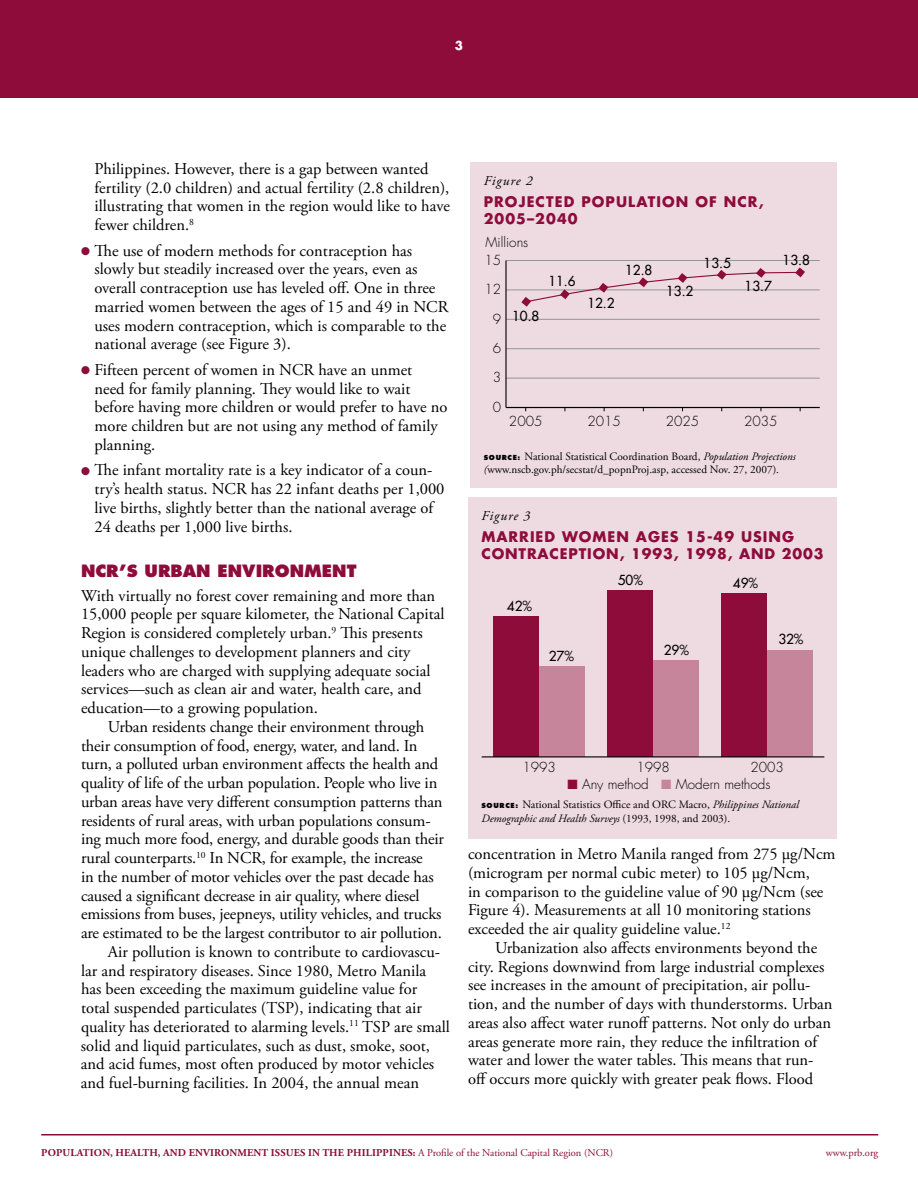
<style>
.page{position:relative;width:918px;height:1188px;background:#fff}
.page>*{position:absolute;margin:0;border:0;box-sizing:border-box;transform-origin:0 0}
.t1{font:16.5px/18.8px "Adobe Garamond Pro";color:#000}
.t2{font:800 16.5px "Futura Std";color:#8e0c3a}
.t3{font:700 14.25px/16.5px "Futura Std";letter-spacing:.07em;color:#8e0c3a}
.t4{font:300 13.5px "Futura Std";color:#000}
.t5{font:500 13.5px "Futura Std";color:#000}
.t6{font:italic 13.5px "Adobe Garamond Pro";letter-spacing:.075em;color:#000}
.t7{font:700 12px "Futura Std";color:#fff}
.t8{font:11.25px/13.5px "Adobe Garamond Pro";color:#000}
.t9{font:700 10.5px "Adobe Garamond Pro";letter-spacing:.015em;color:#8e0c3a}
.t10{font:10.5px "Adobe Garamond Pro";color:#8e0c3a}
.s1{color:#8e0c3a}
.s2{font-family:"Futura Std";font-weight:800;font-size:6.75px}
.s3{font-style:italic}
.s4{color:#c7859c}
.s5{font-weight:400}
</style>
<div class="page">
<div style="left:0;top:0;width:918px;height:98px;background:#8e0c3a"></div>
<hr style="left:41px;top:1134px;width:837px;height:2px;background:#8e0c3a">
<div style="left:470px;top:162px;width:367px;height:325px;background:#eedbe1"></div>
<div style="left:468px;top:497px;width:369px;height:341px;background:#eedbe1"></div>
<hr style="left:506px;top:407px;width:314px;height:1px;background:#000">
<hr style="left:506px;top:378px;width:314px;height:1px;background:#939598">
<hr style="left:506px;top:348px;width:314px;height:1px;background:#939598">
<hr style="left:506px;top:319px;width:314px;height:1px;background:#939598">
<hr style="left:506px;top:290px;width:314px;height:1px;background:#939598">
<hr style="left:506px;top:260px;width:314px;height:1px;background:#939598">
<hr style="left:505px;top:261px;width:2px;height:147px;background:#000">
<svg style="left:521px;top:267px;width:284px;height:40px"></svg>
<div style="left:539px;top:667px;width:46px;height:90px;background:#c7859c"></div>
<div style="left:653px;top:660px;width:46px;height:97px;background:#c7859c"></div>
<div style="left:767px;top:650px;width:46px;height:107px;background:#c7859c"></div>
<div style="left:494px;top:617px;width:45px;height:140px;background:#8e0c3a"></div>
<div style="left:608px;top:590px;width:45px;height:167px;background:#8e0c3a"></div>
<div style="left:722px;top:593px;width:45px;height:164px;background:#8e0c3a"></div>
<hr style="left:482px;top:756px;width:342px;height:1px;background:#000">
<p class="t7" style="left:455px;top:38px;width:10px">3</p>
<p class="t1" style="left:94px;top:160px;width:357px">Philippines. However, there is a gap between wanted fertility (2.0 children) and actual fertility (2.8 children), illustrating that women in the region would like to have fewer children.<sup>8</sup></p>
<p class="t1" style="left:94px;top:242px;width:355px;text-indent:-14px"><span class="s1">●</span> The use of modern methods for contraception has slowly but steadily increased over the years, even as overall contraception use has leveled off. One in three married women between the ages of 15 and 49 in NCR uses modern contraception, which is comparable to the national average (see Figure 3).</p>
<p class="t1" style="left:94px;top:361px;width:355px;text-indent:-14px"><span class="s1">●</span> Fifteen percent of women in NCR have an unmet<br>need for family planning. They would like to wait before having more children or would prefer to have no more children but are not using any method of family planning.</p>
<p class="t1" style="left:94px;top:461px;width:352px;text-indent:-14px"><span class="s1">●</span> The infant mortality rate is a key indicator of a coun&shy;try’s health status. NCR has 22 infant deaths per 1,000 live births, slightly better than the national average of 24 deaths per 1,000 live births.</p>
<p class="t2" style="left:81px;top:561px;width:277px">NCR’S URBAN ENVIRONMENT</p>
<p class="t1" style="left:81px;top:587px;width:365px">With virtually no forest cover remaining and more than 15,000 people per square kilometer, the National Capital Region is considered completely urban.<sup>9</sup> This presents unique challenges to development planners and city leaders who are charged with supplying adequate social services—such as clean air and water, health care, and education—to a growing population.</p>
<p class="t1" style="left:108px;top:718px;width:318px">Urban residents change their environment through</p>
<p class="t1" style="left:81px;top:737px;width:338px">their consumption of food, energy, water, and land. In</p>
<p class="t1" style="left:81px;top:755px;width:359px">turn, a polluted urban environment affects the health and</p>
<p class="t1" style="left:81px;top:774px;width:358px">quality of life of the urban population. People who live in</p>
<p class="t1" style="left:81px;top:793px;width:363px">urban areas have very different consumption patterns than</p>
<p class="t1" style="left:81px;top:812px;width:351px">residents of rural areas, with urban populations consum-</p>
<p class="t1" style="left:81px;top:830px;width:364px">ing much more food, energy, and durable goods than their</p>
<p class="t1" style="left:81px;top:849px;width:343px">rural counterparts.<sup>10</sup> In NCR, for example, the increase</p>
<p class="t1" style="left:81px;top:868px;width:354px">in the number of motor vehicles over the past decade has</p>
<p class="t1" style="left:81px;top:887px;width:340px">caused a significant decrease in air quality, where diesel</p>
<p class="t1" style="left:81px;top:905px;width:362px">emissions from buses, jeepneys, utility vehicles, and trucks</p>
<p class="t1" style="left:81px;top:924px;width:362px">are estimated to be the largest contributor to air pollution.</p>
<p class="t1" style="left:108px;top:943px;width:334px">Air pollution is known to contribute to cardiovascu-</p>
<p class="t1" style="left:81px;top:962px;width:347px">lar and respiratory diseases. Since 1980, Metro Manila</p>
<p class="t1" style="left:81px;top:980px;width:338px">has been exceeding the maximum guideline value for</p>
<p class="t1" style="left:81px;top:999px;width:342px">total suspended particulates (TSP), indicating that air</p>
<p class="t1" style="left:81px;top:1018px;width:370px">quality has deteriorated to alarming levels.<sup>11</sup> TSP are small</p>
<p class="t1" style="left:81px;top:1037px;width:350px">solid and liquid particulates, such as dust, smoke, soot,</p>
<p class="t1" style="left:81px;top:1055px;width:355px">and acid fumes, most often produced by motor vehicles</p>
<p class="t1" style="left:81px;top:1074px;width:340px">and fuel-burning facilities. In 2004, the annual mean</p>
<p class="t6" style="left:484px;top:173px;width:50px">Figure 2</p>
<p class="t3" style="left:484px;top:193px;width:281px">PROJECTED POPULATION OF NCR,<br>2005–2040</p>
<p class="t4" style="left:485px;top:234px;width:44px">Millions</p>
<p class="t4" style="left:484px;top:252px;width:18px">15</p>
<p class="t4" style="left:484px;top:281px;width:18px">12</p>
<p class="t4" style="left:493px;top:311px;width:10px">9</p>
<p class="t4" style="left:493px;top:340px;width:10px">6</p>
<p class="t4" style="left:493px;top:369px;width:10px">3</p>
<p class="t4" style="left:493px;top:399px;width:10px">0</p>
<p class="t5" style="left:512px;top:307px;width:29px">10.8</p>
<p class="t5" style="left:548px;top:273px;width:29px">11.6</p>
<p class="t5" style="left:587px;top:295px;width:29px">12.2</p>
<p class="t5" style="left:625px;top:261px;width:29px">12.8</p>
<p class="t5" style="left:666px;top:282px;width:29px">13.2</p>
<p class="t5" style="left:704px;top:254px;width:29px">13.5</p>
<p class="t5" style="left:745px;top:278px;width:29px">13.7</p>
<p class="t5" style="left:783px;top:252px;width:29px">13.8</p>
<p class="t4" style="left:509px;top:413px;width:35px">2005</p>
<p class="t4" style="left:587px;top:413px;width:35px">2015</p>
<p class="t4" style="left:666px;top:413px;width:35px">2025</p>
<p class="t4" style="left:744px;top:413px;width:35px">2035</p>
<p class="t8" style="left:484px;top:450px;width:313px"><span class="s2">SOURCE:</span> National Statistical Coordination Board, <span class="s3">Population Projections (</span>www.nscb.gov.ph/secstat/d_popnProj.asp, accessed Nov. 27, 2007).</p>
<p class="t6" style="left:482px;top:508px;width:50px">Figure 3</p>
<p class="t3" style="left:482px;top:528px;width:37px">MARRIE</p>
<p class="t3" style="left:482px;top:528px;width:314px;text-indent:63px">D WOME N AGES 15-49 USING<br>CONTRACEP</p>
<p class="t3" style="left:579px;top:545px;width:246px">TION, 1993, 1998, AND 2003</p>
<p class="t5" style="left:507px;top:598px;width:27px">42%</p>
<p class="t5" style="left:549px;top:648px;width:27px">27%</p>
<p class="t5" style="left:618px;top:572px;width:27px">50%</p>
<p class="t5" style="left:733px;top:574px;width:27px">49%</p>
<p class="t5" style="left:664px;top:641px;width:27px">29%</p>
<p class="t5" style="left:778px;top:631px;width:27px">32%</p>
<p class="t4" style="left:522px;top:759px;width:35px">1993</p>
<p class="t4" style="left:637px;top:759px;width:35px">1998</p>
<p class="t4" style="left:751px;top:759px;width:35px">2003</p>
<p class="t4" style="left:568px;top:776px;width:204px"><span class="s1">■</span> Any method <span class="s4">■</span> Modern methods</p>
<p class="t8" style="left:481px;top:798px;width:319px"><span class="s2">SOURCE:</span> National Statistics Office and ORC Macro, <span class="s3">Philippines National<br>Demographic and Health Surveys</span> (1993, 1998, and 2003).</p>
<p class="t1" style="left:468px;top:845px;width:369px">concentration in Metro Manila ranged from 275 µg/Ncm (microgram per normal cubic meter) to 105 µg/Ncm,<br>in comparison to the guideline value of 90 µg/Ncm (see Figure 4). Measurements at all 10 monitoring stations exceeded the air quality guideline value.<sup>12</sup></p>
<p class="t1" style="left:468px;top:939px;width:366px;text-indent:27px">Urbanization also affects environments beyond the city. Regions downwind from large industrial complexes see increases in the amount of precipitation, air pollu&shy;tion, and the number of days with thunderstorms. Urban areas also affect water runoff patterns. Not only do urban areas generate more rain, they reduce the infiltration of water and lower the water tables. This means that run&shy;off occurs more quickly with greater peak flows. Flood</p>
<p class="t9" style="left:41px;top:1146px;width:573px">POPULATION, HEALTH, AND ENVIRONMENT ISSUES IN THE PHILIPPINES: <span class="s5">A Profile of the National Capital Region (NCR)</span></p>
<p class="t10" style="left:826px;top:1146px;width:54px">www.prb.org</p>
</div>
